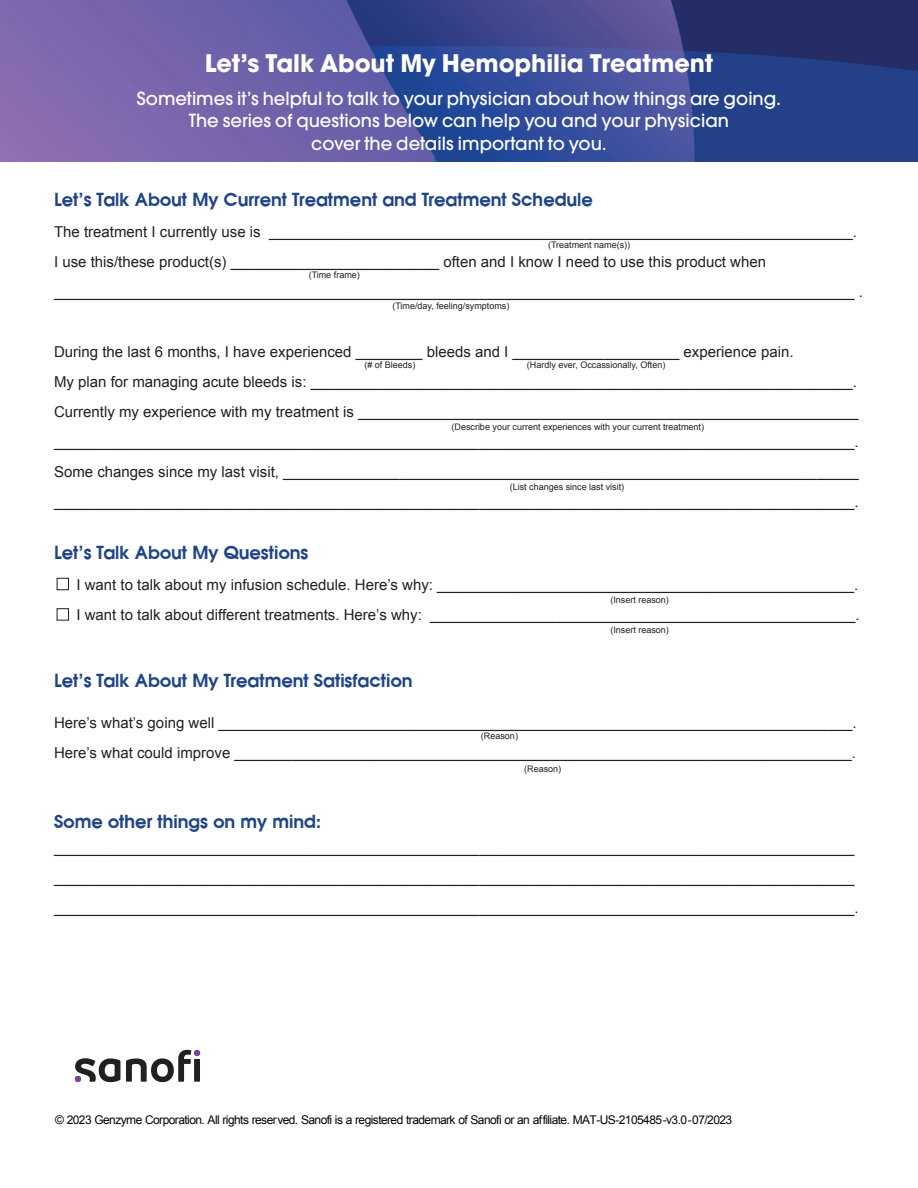
<style>
.page{position:relative;width:918px;height:1188px;background:#fff}
.page>*{position:absolute;margin:0;border:0;box-sizing:border-box;transform-origin:0 0}
.t1{font:700 24px "Avant Garde";letter-spacing:-.005em;color:#fff}
.t2{font:500 18px/22.5px "Avant Garde";color:#fff;text-align:center}
.t3{font:700 18px "Avant Garde";color:#204488}
.t4{font:15px/30px "Arial";color:#231f20}
.Header_1{font:12px "Arial";letter-spacing:-.045em;color:#040503}
.t5{font:9px "Arial";color:#231f20}
</style>
<div class="page">
<img style="left:0;top:0;width:918px;height:162px">
<div style="left:57px;top:578px;width:12px;height:12px;border:1px solid #231f20"></div>
<div style="left:57px;top:609px;width:12px;height:11px;border:1px solid #231f20"></div>
<img style="left:74px;top:1049px;width:127px;height:34px">
<p class="t1" style="left:205px;top:47px;width:510px">Let’s Talk About My Hemophilia Treatment</p>
<p class="t2" style="left:137px;top:87px;width:646px">Sometimes it’s helpful to talk to your physician about how things are going.<br>The series of questions below can help you and your physician<br>cover the details important to you.</p>
<p class="t3" style="left:54px;top:186px;width:540px">Let's Talk About My Current Treatment and Treatment Schedule</p>
<p class="t5" style="left:548px;top:239px;width:84px">(Treatment name(s))</p>
<p class="t5" style="left:309px;top:269px;width:53px">(Time frame)</p>
<p class="t5" style="left:392px;top:300px;width:119px">(Time/day, feeling/symptoms)</p>
<p class="t4" style="left:54px;top:217px;width:805px">The treatment I currently use is ______________________________________________________________________.</p>
<p class="t4" style="left:54px;top:247px;width:810px">I use this/these product(s) _________________________ often and I know I need to use this product when ________________________________________________________________________________________________ .</p>
<p class="t4" style="left:54px;top:337px;width:741px">During the last 6 months, I have experienced ________ bleeds and I ____________________ experience pain.</p>
<p class="t4" style="left:54px;top:367px;width:805px">My plan for managing acute bleeds is: _________________________________________________________________.</p>
<p class="t4" style="left:54px;top:397px;width:806px;text-align:justify">Currently my experience with my treatment is ____________________________________________________________ ________________________________________________________________________________________________.<br>Some changes since my last visit, _____________________________________________________________________ ________________________________________________________________________________________________.</p>
<p class="t5" style="left:364px;top:359px;width:53px">(# of Bleeds)</p>
<p class="t5" style="left:527px;top:359px;width:140px">(Hardly ever, Occassionally, Often)</p>
<p class="t5" style="left:452px;top:421px;width:254px">(Describe your current experiences with your current treatment)</p>
<p class="t5" style="left:510px;top:481px;width:116px">(List changes since last visit)</p>
<p class="t3" style="left:54px;top:540px;width:256px">Let's Talk About My Questions</p>
<p class="t4" style="left:76px;top:570px;width:785px">I want to talk about my infusion schedule. Here’s why: __________________________________________________.<br>I want to talk about different treatments. Here’s why: ___________________________________________________.</p>
<p class="t5" style="left:610px;top:594px;width:60px">(Insert reason)</p>
<p class="t5" style="left:610px;top:624px;width:60px">(Insert reason)</p>
<p class="t3" style="left:54px;top:668px;width:360px">Let's Talk About My Treatment Satisfaction</p>
<p class="t4" style="left:54px;top:708px;width:804px">Here’s what’s going well ____________________________________________________________________________.<br>Here’s what could improve __________________________________________________________________________.</p>
<p class="t5" style="left:524px;top:763px;width:39px">(Reason)</p>
<p class="t5" style="left:481px;top:730px;width:39px">(Reason)</p>
<p class="t3" style="left:54px;top:809px;width:269px">Some other things on my mind:</p>
<p class="t4" style="left:54px;top:833px;width:806px">________________________________________________________________________________________________ ________________________________________________________________________________________________ ________________________________________________________________________________________________.</p>
<p class="Header_1" style="left:55px;top:1112px;width:679px">© 2023 Genzyme Corporation. All rights reserved. Sanofi is a registered trademark of Sanofi or an affiliate. MAT-US-2105485-v3.0-07/2023</p>
</div>
